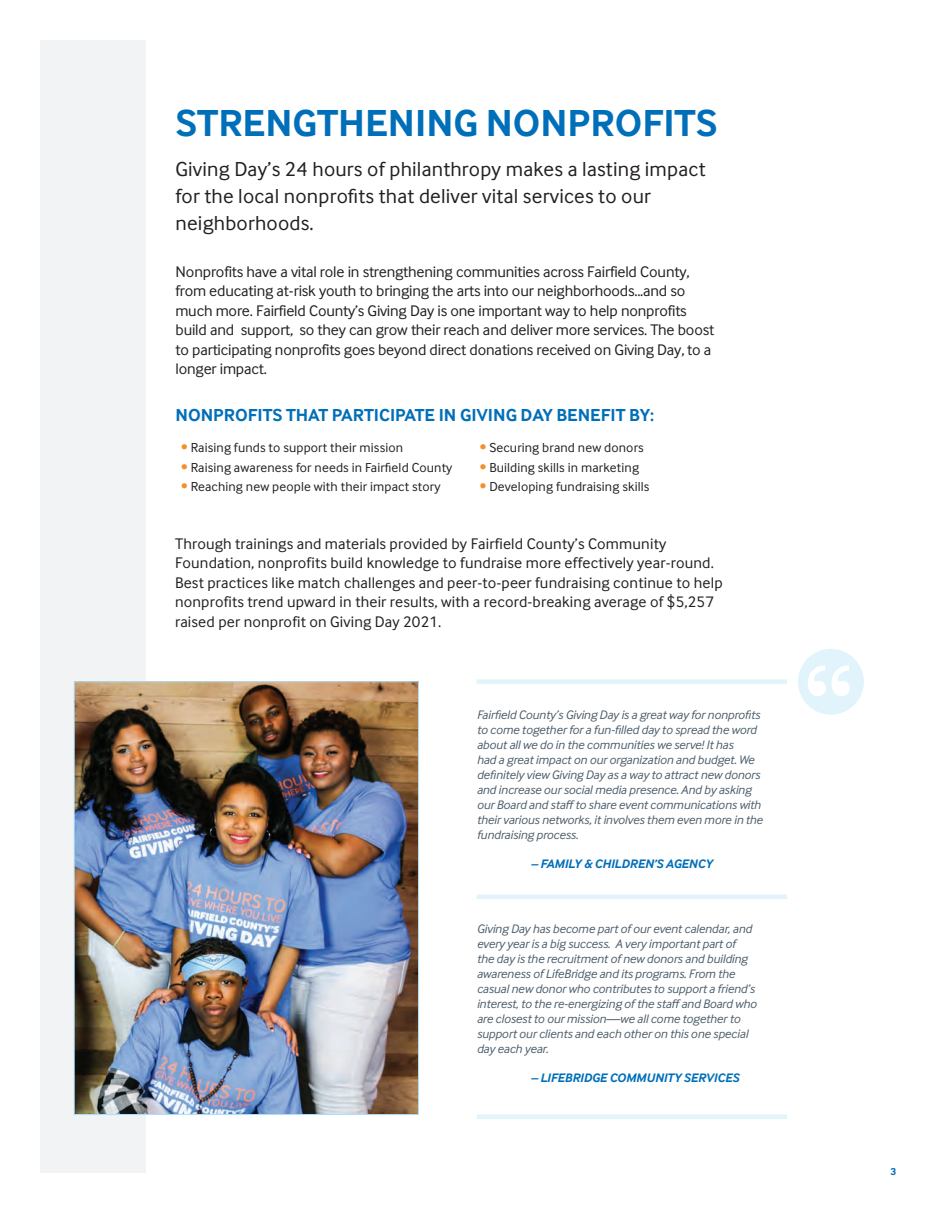
<style>
.page{position:relative;width:945px;height:1215px;background:#fff}
.page>*{position:absolute;margin:0;border:0;box-sizing:border-box;transform-origin:0 0}
.t1{font:700 39px "Inter Face Typo";color:#006fb9}
.t2{font:21px/27px "Inter Face Typo";letter-spacing:.01em;color:#231f20}
.t3{font:700 18px "Inter Face Typo";color:#006fb9}
.t4{font:15.9px/19.5px "Inter Face Typo";letter-spacing:-.01em;color:#231f20}
.t5{font:15.9px/19.5px "Inter Face Typo";letter-spacing:.01em;color:#231f20}
.t6{font:13.5px "Inter Face Typo";letter-spacing:.01em;color:#231f20}
.t7{font:italic 12.75px/15px "Inter Face Typo";letter-spacing:-.01em;color:#4d5e6b}
.t8{font:italic 700 12.75px "Inter Face Typo";letter-spacing:-.01em;color:#006fb9}
.t9{font:700 10.5px "Inter Face Typo";color:#006fb9}
.s1{color:#f68e2a}
</style>
<div class="page">
<div style="left:40px;top:40px;width:106px;height:1133px;background:#f1f3f5"></div>
<div style="left:798px;top:649px;width:66px;height:66px;background:#e1f4fc;border-radius:50%"></div>
<svg style="left:808px;top:665px;width:42px;height:31px"></svg>
<div style="left:477px;top:679px;width:310px;height:5px;background:#e1f4fc"></div>
<div style="left:477px;top:894px;width:310px;height:5px;background:#e1f4fc"></div>
<hr style="left:477px;top:1115px;width:310px;height:4px;background:#e1f4fc">
<img style="left:76px;top:684px;width:341px;height:429px">
<div style="left:74px;top:682px;width:345px;height:433px;border:1px solid #aae0f9"></div>
<h1 class="t1" style="left:176px;top:100px;width:543px">STRENGTHENING NONPROFITS</h1>
<h2 class="t2" style="left:175px;top:156px;width:532px">Giving Day’s 24 hours of philanthropy makes a lasting impact for the local nonprofits that deliver vital services to our neighborhoods.</h2>
<p class="t4" style="left:176px;top:262px;width:540px">Nonprofits have a vital role in strengthening communities across Fairfield County, from educating at-risk youth to bringing the arts into our neighborhoods...and so much more. Fairfield County’s Giving Day is one important way to help nonprofits build and support, so they can grow their reach and deliver more services. The boost to participating nonprofits goes beyond direct donations received on Giving Day, to a longer impact.</p>
<h3 class="t3" style="left:176px;top:405px;width:480px">NONPROFITS THAT PARTICIPATE IN GIVING DAY BENEFIT BY:</h3>
<p class="t6" style="left:181px;top:440px;width:223px"><span class="s1">•</span> Raising funds to support their mission</p>
<p class="t6" style="left:181px;top:460px;width:273px"><span class="s1">•</span> Raising awareness for needs in Fairfield County</p>
<p class="t6" style="left:181px;top:479px;width:261px"><span class="s1">•</span> Reaching new people with their impact story</p>
<p class="t6" style="left:480px;top:440px;width:165px"><span class="s1">•</span> Securing brand new donors</p>
<p class="t6" style="left:480px;top:460px;width:161px"><span class="s1">•</span> Building skills in marketing</p>
<p class="t6" style="left:480px;top:479px;width:171px"><span class="s1">•</span> Developing fundraising skills</p>
<p class="t5" style="left:175px;top:534px;width:549px">Through trainings and materials provided by Fairfield County’s Community Foundation, nonprofits build knowledge to fundraise more effectively year-round.<br>Best practices like match challenges and peer-to-peer fundraising continue to help nonprofits trend upward in their results, with a record-breaking average of $5,257 raised per nonprofit on Giving Day 2021.</p>
<p class="t7" style="left:477px;top:707px;width:288px">Fairfield County’s Giving Day is a great way for nonprofits to come together for a fun-filled day to spread the word about all we do in the communities we serve! It has<br>had a great impact on our organization and budget. We definitely view Giving Day as a way to attract new donors and increase our social media presence. And by asking our Board and staff to share event communications with their various networks, it involves them even more in the fundraising process.</p>
<p class="t8" style="left:531px;top:856px;width:183px">– FAMILY &amp; CHILDREN’S AGENCY</p>
<p class="t7" style="left:477px;top:921px;width:281px">Giving Day has become part of our event calendar, and every year is a big success. A very important part of<br>the day is the recruitment of new donors and building awareness of LifeBridge and its programs. From the casual new donor who contributes to support a friend’s interest, to the re-energizing of the staff and Board who are closest to our mission—we all come together to support our clients and each other on this one special day each year.</p>
<p class="t8" style="left:531px;top:1070px;width:210px">– LIFEBRIDGE COMMUNITY SERVICES</p>
<p class="t9" style="left:890px;top:1165px;width:7px">3</p>
</div>
